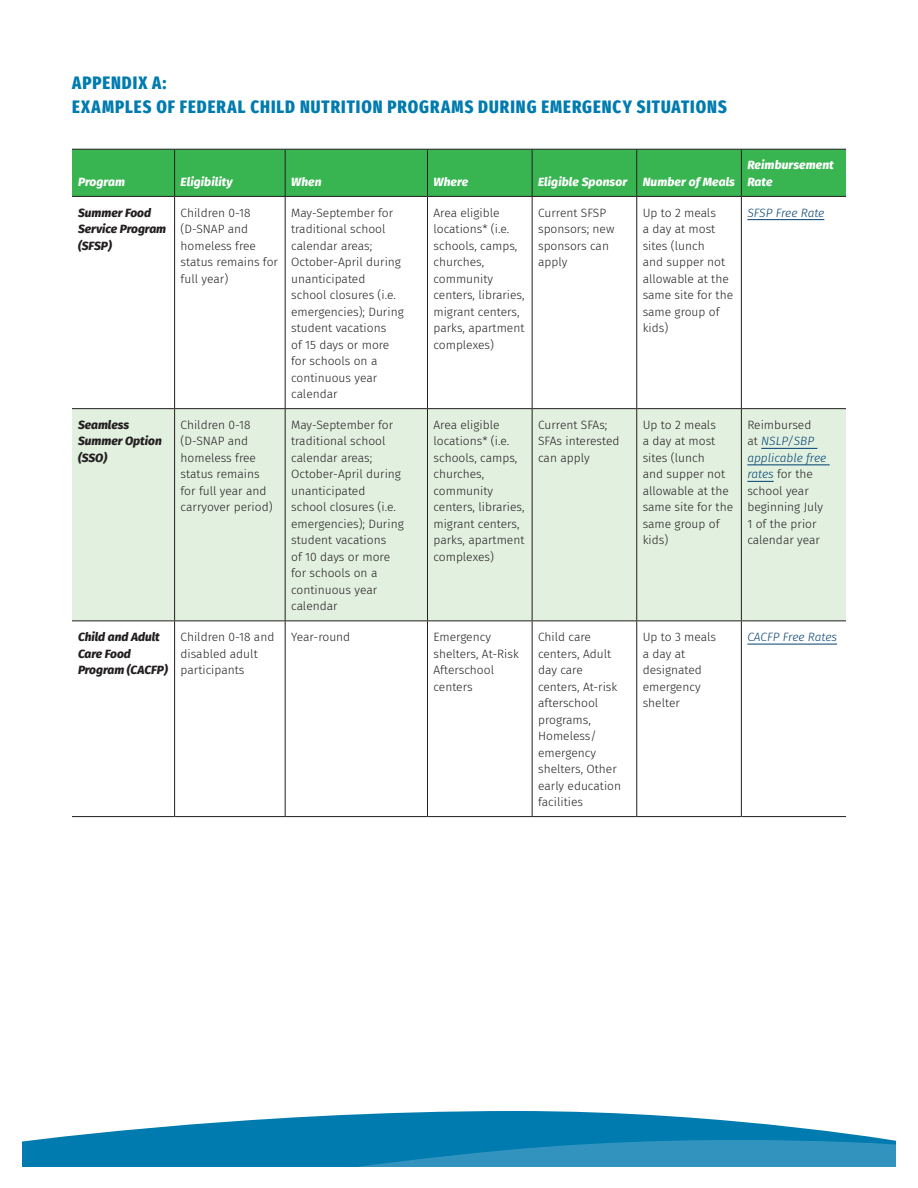
<style>
.page{position:relative;width:918px;height:1188px;background:#fff}
.page>*{position:absolute;margin:0;border:0;box-sizing:border-box;transform-origin:0 0}
.Section{font:800 18px/24px "Fira Sans Compressed";letter-spacing:.055em;color:#007baf}
.Table_Paragraph{font:300 12px/16.5px "Fira Sans";color:#231f20}
.Table_Paragraph-2{font:italic 800 12px/16.5px "Fira Sans";color:#231f20}
.Table_Paragraph-3{font:italic 800 12px/16.5px "Fira Sans";letter-spacing:.01em;color:#fff}
.Table_Paragraph-4{font:italic 300 12px "Fira Sans";letter-spacing:-.005em;color:#004071}
.Table_Heading{font:italic 800 12px "Fira Sans";color:#fff}
.s1{font-style:italic;color:#004071}
</style>
<div class="page">
<svg style="left:35px;top:1111px;width:856px;height:29px;fill:#007baf"></svg>
<svg style="left:22px;top:1140px;width:874px;height:26px;background:#1686b5"></svg>
<div style="left:72px;top:150px;width:774px;height:46px;background:#38b551"></div>
<div style="left:72px;top:409px;width:774px;height:211px;background:#e1f0df"></div>
<hr style="left:72px;top:149px;width:103px;height:1px;background:#231f20">
<hr style="left:175px;top:149px;width:110px;height:1px;background:#231f20">
<hr style="left:174px;top:150px;width:1px;height:46px;background:#231f20">
<hr style="left:285px;top:149px;width:143px;height:1px;background:#231f20">
<hr style="left:285px;top:150px;width:1px;height:46px;background:#231f20">
<hr style="left:428px;top:149px;width:104px;height:1px;background:#231f20">
<hr style="left:427px;top:150px;width:1px;height:46px;background:#231f20">
<hr style="left:532px;top:149px;width:105px;height:1px;background:#231f20">
<hr style="left:532px;top:150px;width:1px;height:46px;background:#231f20">
<hr style="left:637px;top:149px;width:104px;height:1px;background:#231f20">
<hr style="left:636px;top:150px;width:1px;height:46px;background:#231f20">
<hr style="left:741px;top:149px;width:105px;height:1px;background:#231f20">
<hr style="left:741px;top:150px;width:1px;height:46px;background:#231f20">
<hr style="left:72px;top:196px;width:103px;height:1px;background:#231f20">
<hr style="left:175px;top:196px;width:110px;height:1px;background:#231f20">
<hr style="left:174px;top:197px;width:1px;height:211px;background:#231f20">
<hr style="left:285px;top:196px;width:143px;height:1px;background:#231f20">
<hr style="left:285px;top:197px;width:1px;height:211px;background:#231f20">
<hr style="left:428px;top:196px;width:104px;height:1px;background:#231f20">
<hr style="left:427px;top:197px;width:1px;height:211px;background:#231f20">
<hr style="left:532px;top:196px;width:105px;height:1px;background:#231f20">
<hr style="left:532px;top:197px;width:1px;height:211px;background:#231f20">
<hr style="left:637px;top:196px;width:104px;height:1px;background:#231f20">
<hr style="left:636px;top:197px;width:1px;height:211px;background:#231f20">
<hr style="left:741px;top:196px;width:105px;height:1px;background:#231f20">
<hr style="left:741px;top:197px;width:1px;height:211px;background:#231f20">
<hr style="left:72px;top:408px;width:103px;height:1px;background:#231f20">
<hr style="left:175px;top:408px;width:110px;height:1px;background:#231f20">
<hr style="left:174px;top:409px;width:1px;height:211px;background:#231f20">
<hr style="left:285px;top:408px;width:143px;height:1px;background:#231f20">
<hr style="left:285px;top:409px;width:1px;height:211px;background:#231f20">
<hr style="left:428px;top:408px;width:104px;height:1px;background:#231f20">
<hr style="left:427px;top:409px;width:1px;height:211px;background:#231f20">
<hr style="left:532px;top:408px;width:105px;height:1px;background:#231f20">
<hr style="left:532px;top:409px;width:1px;height:211px;background:#231f20">
<hr style="left:637px;top:408px;width:104px;height:1px;background:#231f20">
<hr style="left:636px;top:409px;width:1px;height:211px;background:#231f20">
<hr style="left:741px;top:408px;width:105px;height:1px;background:#231f20">
<hr style="left:741px;top:409px;width:1px;height:211px;background:#231f20">
<hr style="left:72px;top:620px;width:103px;height:1px;background:#231f20">
<hr style="left:175px;top:620px;width:110px;height:1px;background:#231f20">
<hr style="left:174px;top:621px;width:1px;height:195px;background:#231f20">
<hr style="left:285px;top:620px;width:143px;height:1px;background:#231f20">
<hr style="left:285px;top:621px;width:1px;height:195px;background:#231f20">
<hr style="left:428px;top:620px;width:104px;height:1px;background:#231f20">
<hr style="left:427px;top:621px;width:1px;height:195px;background:#231f20">
<hr style="left:532px;top:620px;width:105px;height:1px;background:#231f20">
<hr style="left:532px;top:621px;width:1px;height:195px;background:#231f20">
<hr style="left:637px;top:620px;width:104px;height:1px;background:#231f20">
<hr style="left:636px;top:621px;width:1px;height:195px;background:#231f20">
<hr style="left:741px;top:620px;width:105px;height:1px;background:#231f20">
<hr style="left:741px;top:621px;width:1px;height:195px;background:#231f20">
<hr style="left:72px;top:816px;width:103px;height:1px;background:#231f20">
<hr style="left:175px;top:816px;width:110px;height:1px;background:#231f20">
<hr style="left:285px;top:816px;width:143px;height:1px;background:#231f20">
<hr style="left:428px;top:816px;width:104px;height:1px;background:#231f20">
<hr style="left:532px;top:816px;width:105px;height:1px;background:#231f20">
<hr style="left:637px;top:816px;width:104px;height:1px;background:#231f20">
<hr style="left:741px;top:816px;width:105px;height:1px;background:#231f20">
<hr style="left:747px;top:219px;width:77px;height:1px;background:#004071">
<hr style="left:761px;top:448px;width:56px;height:1px;background:#004071">
<hr style="left:747px;top:464px;width:83px;height:1px;background:#004071">
<svg style="left:747px;top:481px;width:27px;height:1px"></svg>
<hr style="left:747px;top:644px;width:90px;height:1px;background:#004071">
<p class="Section" style="left:72px;top:69px;width:656px">APPENDIX A:<br>EXAMPLES OF FEDERAL CHILD NUTRITION PROGRAMS DURING EMERGENCY SITUATIONS</p>
<p class="Table_Heading" style="left:78px;top:171px;width:48px">Program</p>
<p class="Table_Paragraph-3" style="left:181px;top:172px;width:54px">Eligibility</p>
<p class="Table_Paragraph-3" style="left:291px;top:172px;width:32px">When</p>
<p class="Table_Paragraph-3" style="left:434px;top:172px;width:36px">Where</p>
<p class="Table_Paragraph-3" style="left:538px;top:172px;width:91px">Eligible Sponsor</p>
<p class="Table_Paragraph-3" style="left:643px;top:172px;width:94px">Number of Meals</p>
<p class="Table_Paragraph-3" style="left:747px;top:156px;width:88px">Reimbursement<br>Rate</p>
<p class="Table_Paragraph-2" style="left:78px;top:203px;width:90px">Summer Food<br>Service Program (SFSP)</p>
<p class="Table_Paragraph" style="left:181px;top:204px;width:99px">Children 0-18 (D-SNAP and homeless free status remains for full year)</p>
<p class="Table_Paragraph" style="left:291px;top:204px;width:114px">May-September for traditional school calendar areas;<br>October-April during unanticipated school closures (i.e. emergencies); During student vacations<br>of 15 days or more for schools on a continuous year calendar</p>
<p class="Table_Paragraph" style="left:434px;top:204px;width:93px">Area eligible locations* (i.e. schools, camps, churches, community centers, libraries, migrant centers, parks, apartment complexes)</p>
<p class="Table_Paragraph" style="left:538px;top:204px;width:78px">Current SFSP sponsors; new sponsors can apply</p>
<p class="Table_Paragraph" style="left:643px;top:204px;width:92px">Up to 2 meals<br>a day at most sites (lunch<br>and supper not allowable at the same site for the same group of kids)</p>
<p class="Table_Paragraph-4" style="left:747px;top:204px;width:79px">SFSP Free Rate</p>
<p class="Table_Paragraph-2" style="left:78px;top:415px;width:85px">Seamless<br>Summer Option (SSO)</p>
<p class="Table_Paragraph" style="left:181px;top:416px;width:94px">Children 0-18 (D-SNAP and homeless free status remains for full year and carryover period)</p>
<p class="Table_Paragraph" style="left:291px;top:416px;width:114px">May-September for traditional school calendar areas;<br>October-April during unanticipated school closures (i.e. emergencies); During student vacations<br>of 10 days or more for schools on a continuous year calendar</p>
<p class="Table_Paragraph" style="left:434px;top:416px;width:93px">Area eligible locations* (i.e. schools, camps, churches, community centers, libraries, migrant centers, parks, apartment complexes)</p>
<p class="Table_Paragraph" style="left:538px;top:416px;width:83px">Current SFAs;<br>SFAs interested can apply</p>
<p class="Table_Paragraph" style="left:643px;top:416px;width:92px">Up to 2 meals<br>a day at most sites (lunch<br>and supper not allowable at the same site for the same group of kids)</p>
<p class="Table_Paragraph" style="left:747px;top:416px;width:80px">Reimbursed<br>at <span class="s1">NSLP/SBP applicable free rates</span> for the school year beginning July<br>1 of the prior calendar year</p>
<p class="Table_Paragraph-2" style="left:78px;top:628px;width:91px">Child and Adult<br>Care Food<br>Program (CACFP)</p>
<p class="Table_Paragraph" style="left:181px;top:629px;width:95px">Children 0-18 and disabled adult participants</p>
<p class="Table_Paragraph" style="left:291px;top:629px;width:61px">Year-round</p>
<p class="Table_Paragraph" style="left:434px;top:629px;width:87px">Emergency shelters, At-Risk<br>Afterschool centers</p>
<p class="Table_Paragraph" style="left:538px;top:629px;width:85px">Child care centers, Adult day care centers, At-risk afterschool programs,<br>Homeless/ emergency shelters, Other early education facilities</p>
<p class="Table_Paragraph" style="left:643px;top:629px;width:75px">Up to 3 meals a day at designated emergency shelter</p>
<p class="Table_Paragraph-4" style="left:747px;top:628px;width:91px">CACFP Free Rates</p>
</div>
